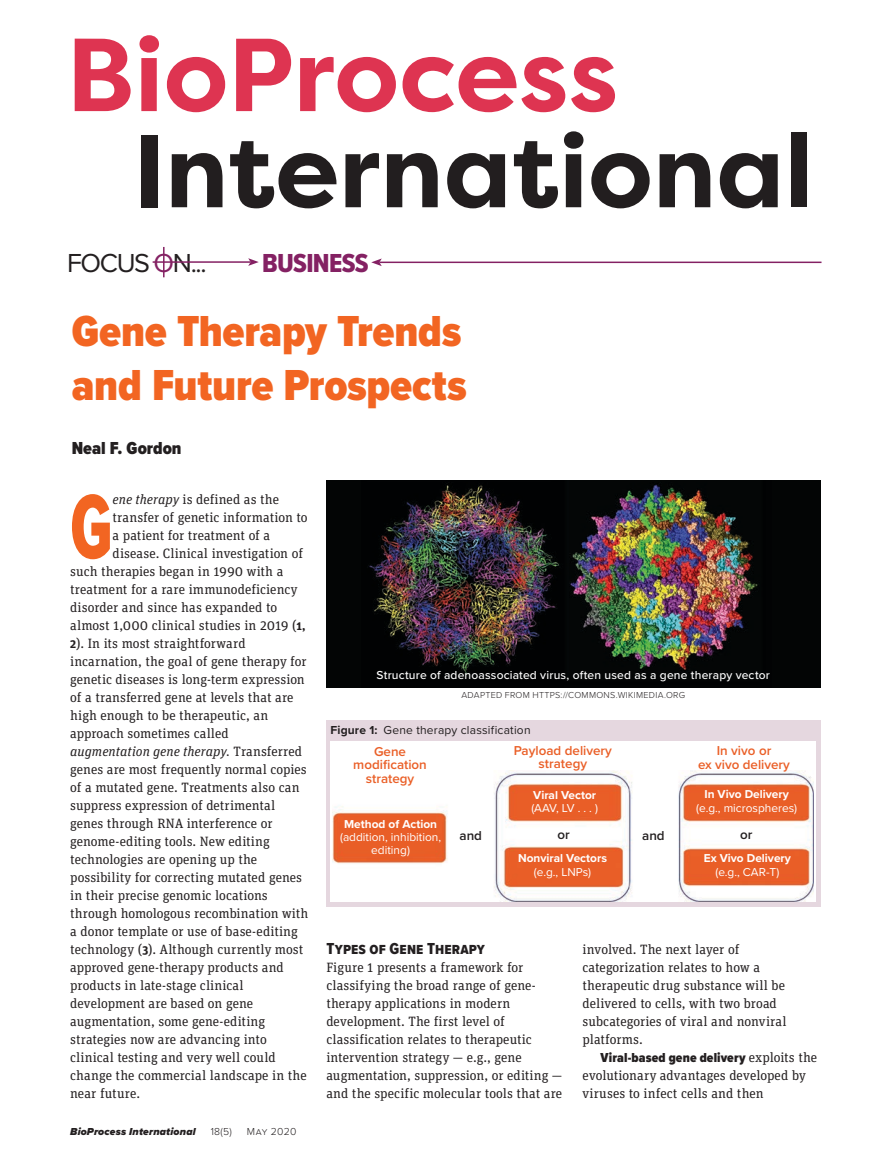
<style>
.page{position:relative;width:891px;height:1168px;background:#fff}
.page>*{position:absolute;margin:0;border:0;box-sizing:border-box;transform-origin:0 0}
.t1{font:94.5px "Proxima Nova Cond Extrabld";color:#f26522;scale:.75 1}
.t2{font:900 45px/54px "Proxima Nova Cond";letter-spacing:-.005em;color:#f26522}
.t3{font:27px "Proxima Nova";letter-spacing:-.05em;color:#231f20}
.t4{font:27px "Proxima Nova Cond Extrabld";letter-spacing:-.025em;color:#842163}
.t5{font:900 18px "Proxima Nova Cond";color:#231f20}
.t6{font:16.5px "Proxima Nova Cond Extrabld";letter-spacing:.005em;color:#231f20}
.t7{font:13.5px/18px "Unit Slab Pro";letter-spacing:.005em;color:#231f20}
.t8{font:italic 13.5px "Unit Slab Pro";letter-spacing:.005em;color:#231f20}
.t9{font:900 13.5px "Proxima Nova Cond";letter-spacing:.01em;color:#231f20}
.t10{font:600 13.35px/13.4px "Proxima Nova";color:#ea5f27;text-align:center}
.t11{font:600 13.35px "Proxima Nova";color:#231f20}
.t12{font:500 12px "Proxima Nova";letter-spacing:.015em;color:#fff}
.t13{font:12px "Proxima Nova";letter-spacing:.015em;color:#231f20}
.t14{font:11.85px/13.4px "Proxima Nova";color:#fff;text-align:center}
.t15{font:700 11.85px "Proxima Nova";color:#fff}
.t16{font:italic 900 10.5px "Proxima Nova";letter-spacing:.015em;color:#231f20}
.t17{font:300 10.5px "Proxima Nova";letter-spacing:.03em;color:#231f20}
.t18{font:300 9px "Proxima Nova";letter-spacing:.035em;color:#231f20}
.s1{color:#842163}
.s2{font-style:italic}
.s3{font-weight:700;font-size:12px}
.s4{font-style:normal}
.s5{font-weight:700}
.s6{font-family:"Unit Slab Pro";font-weight:400}
</style>
<div class="page">
<hr style="left:153px;top:261px;width:98px;height:2px;background:#842163">
<svg style="left:248px;top:258px;width:11px;height:8px"></svg>
<hr style="left:163px;top:247px;width:2px;height:30px;background:#842163">
<hr style="left:379px;top:262px;width:443px;height:1px;background:#842163">
<svg style="left:371px;top:258px;width:11px;height:8px"></svg>
<div style="left:326px;top:480px;width:495px;height:208px;background:#030505"></div>
<img style="left:369px;top:484px;width:389px;height:191px">
<div style="left:326px;top:720px;width:495px;height:187px;background:#e5d7df"></div>
<div style="left:331px;top:741px;width:485px;height:161px;background:#fff"></div>
<img style="left:333px;top:770px;width:481px;height:132px">
<svg style="left:75px;top:39px;width:56px;height:72px"></svg>
<svg style="left:140px;top:35px;width:19px;height:76px"></svg>
<svg style="left:167px;top:57px;width:58px;height:55px"></svg>
<svg style="left:236px;top:39px;width:55px;height:72px"></svg>
<svg style="left:300px;top:57px;width:96px;height:55px"></svg>
<svg style="left:403px;top:57px;width:162px;height:55px"></svg>
<svg style="left:571px;top:57px;width:44px;height:55px"></svg>
<div style="left:141px;top:135px;width:16px;height:72px;background:#221e1f"></div>
<svg style="left:172px;top:153px;width:50px;height:54px"></svg>
<svg style="left:230px;top:141px;width:107px;height:67px"></svg>
<svg style="left:345px;top:153px;width:34px;height:54px"></svg>
<svg style="left:387px;top:153px;width:51px;height:54px"></svg>
<svg style="left:447px;top:153px;width:58px;height:55px"></svg>
<svg style="left:514px;top:141px;width:44px;height:67px"></svg>
<svg style="left:564px;top:131px;width:20px;height:76px"></svg>
<svg style="left:591px;top:153px;width:59px;height:55px"></svg>
<svg style="left:660px;top:153px;width:50px;height:54px"></svg>
<svg style="left:720px;top:153px;width:58px;height:55px"></svg>
<div style="left:791px;top:132px;width:16px;height:75px;background:#221e1f"></div>
<h3 class="t3" style="left:67px;top:243px;width:141px">FOCUS <span class="s1">O</span>N...</h3>
<h3 class="t4" style="left:262px;top:243px;width:108px">BUSINESS</h3>
<h2 class="t2" style="left:72px;top:304px;width:397px">Gene Therapy Trends and Future Prospects</h2>
<h3 class="t5" style="left:72px;top:435px;width:111px">Neal F. Gordon</h3>
<h1 class="t1" style="left:70px;top:457px;width:58px">G</h1>
<p class="t7" style="left:113px;top:490px;width:168px"><span class="s2">ene therapy</span> is defined as the</p>
<p class="t7" style="left:113px;top:508px;width:197px">transfer of genetic information to</p>
<p class="t7" style="left:113px;top:526px;width:159px">a patient for treatment of a</p>
<p class="t7" style="left:113px;top:544px;width:192px">disease. Clinical investigation of</p>
<p class="t7" style="left:70px;top:562px;width:215px">such therapies began in 1990 with a</p>
<p class="t7" style="left:70px;top:580px;width:229px">treatment for a rare immunodeficiency</p>
<p class="t7" style="left:70px;top:598px;width:209px">disorder and since has expanded to</p>
<p class="t7" style="left:70px;top:616px;width:237px">almost 1,000 clinical studies in 2019 (<span class="s3">1,</span></p>
<p class="t7" style="left:70px;top:634px;width:177px"><span class="s3">2</span>). In its most straightforward</p>
<p class="t7" style="left:70px;top:652px;width:238px">incarnation, the goal of gene therapy for</p>
<p class="t7" style="left:70px;top:670px;width:236px">genetic diseases is long-term expression</p>
<p class="t7" style="left:70px;top:688px;width:225px">of a transferred gene at levels that are</p>
<p class="t7" style="left:70px;top:706px;width:199px">high enough to be therapeutic, an</p>
<p class="t7" style="left:70px;top:724px;width:160px">approach sometimes called</p>
<p class="t8" style="left:70px;top:742px;width:234px">augmentation gene therapy. <span class="s4">Transferred</span></p>
<p class="t7" style="left:70px;top:760px;width:238px">genes are most frequently normal copies</p>
<p class="t7" style="left:70px;top:778px;width:231px">of a mutated gene. Treatments also can</p>
<p class="t7" style="left:70px;top:796px;width:206px">suppress expression of detrimental</p>
<p class="t7" style="left:70px;top:814px;width:204px">genes through RNA interference or</p>
<p class="t7" style="left:70px;top:832px;width:201px">genome-editing tools. New editing</p>
<p class="t7" style="left:70px;top:850px;width:189px">technologies are opening up the</p>
<p class="t7" style="left:70px;top:868px;width:233px">possibility for correcting mutated genes</p>
<p class="t7" style="left:70px;top:886px;width:199px">in their precise genomic locations</p>
<p class="t7" style="left:70px;top:904px;width:240px">through homologous recombination with</p>
<p class="t7" style="left:70px;top:922px;width:229px">a donor template or use of base-editing</p>
<p class="t7" style="left:70px;top:940px;width:235px">technology (<span class="s3">3</span>). Although currently most</p>
<p class="t7" style="left:70px;top:958px;width:215px">approved gene-therapy products and</p>
<p class="t7" style="left:70px;top:976px;width:175px">products in late-stage clinical</p>
<p class="t7" style="left:70px;top:994px;width:184px">development are based on gene</p>
<p class="t7" style="left:70px;top:1012px;width:196px">augmentation, some gene-editing</p>
<p class="t7" style="left:70px;top:1030px;width:198px">strategies now are advancing into</p>
<p class="t7" style="left:70px;top:1048px;width:207px">clinical testing and very well could</p>
<p class="t7" style="left:70px;top:1066px;width:238px">change the commercial landscape in the</p>
<p class="t7" style="left:70px;top:1084px;width:71px">near future.</p>
<p class="t16" style="left:70px;top:1124px;width:127px">BioProcess International</p>
<p class="t17" style="left:211px;top:1124px;width:23px">18(5)</p>
<p class="t17" style="left:247px;top:1124px;width:51px">May 2020</p>
<p class="t12" style="left:377px;top:666px;width:395px">Structure of adenoassociated virus, often used as a gene therapy vector</p>
<p class="t18" style="left:462px;top:688px;width:225px">ADAPTED FROM HTTPS://COMMONS.WIKIMEDIA.ORG</p>
<p class="t13" style="left:331px;top:721px;width:201px"><span class="s5">Figure 1:</span> Gene therapy classification</p>
<p class="t10" style="left:353px;top:744px;width:75px">Gene modification strategy</p>
<p class="t10" style="left:514px;top:743px;width:100px">Payload delivery strategy</p>
<p class="t10" style="left:698px;top:744px;width:93px">In vivo or<br>ex vivo delivery</p>
<p class="t15" style="left:344px;top:815px;width:94px">Method of Action</p>
<p class="t14" style="left:340px;top:830px;width:103px">(addition, inhibition, editing)</p>
<p class="t15" style="left:704px;top:785px;width:86px">In Vivo Delivery</p>
<p class="t14" style="left:696px;top:800px;width:103px">(e.g., microspheres)</p>
<p class="t15" style="left:704px;top:849px;width:89px">Ex Vivo Delivery</p>
<p class="t14" style="left:715px;top:864px;width:65px">(e.g., CAR-T)</p>
<p class="t15" style="left:533px;top:786px;width:64px">Viral Vector</p>
<p class="t14" style="left:531px;top:801px;width:68px">(AAV, LV . . . )</p>
<p class="t15" style="left:518px;top:849px;width:90px">Nonviral Vectors</p>
<p class="t14" style="left:534px;top:864px;width:59px">(e.g., LNPs)</p>
<p class="t11" style="left:460px;top:826px;width:24px">and</p>
<p class="t11" style="left:557px;top:825px;width:14px">or</p>
<p class="t11" style="left:642px;top:825px;width:24px">and</p>
<p class="t11" style="left:740px;top:824px;width:14px">or</p>
<p class="t6" style="left:326px;top:936px;width:160px">Types of Gene Therapy</p>
<p class="t7" style="left:326px;top:958px;width:237px">Figure 1 presents a framework for classifying the broad range of gene&shy;therapy applications in modern development. The first level of classification relates to therapeutic intervention strategy — e.g., gene augmentation, suppression, or editing — and the specific molecular tools that are</p>
<p class="t7" style="left:583px;top:940px;width:206px">involved. The next layer of categorization relates to how a therapeutic drug substance will be delivered to cells, with two broad subcategories of viral and nonviral platforms.</p>
<p class="t9" style="left:601px;top:1048px;width:218px">Viral-based gene delivery <span class="s6">exploits the</span></p>
<p class="t7" style="left:583px;top:1066px;width:225px">evolutionary advantages developed by viruses to infect cells and then</p>
</div>
